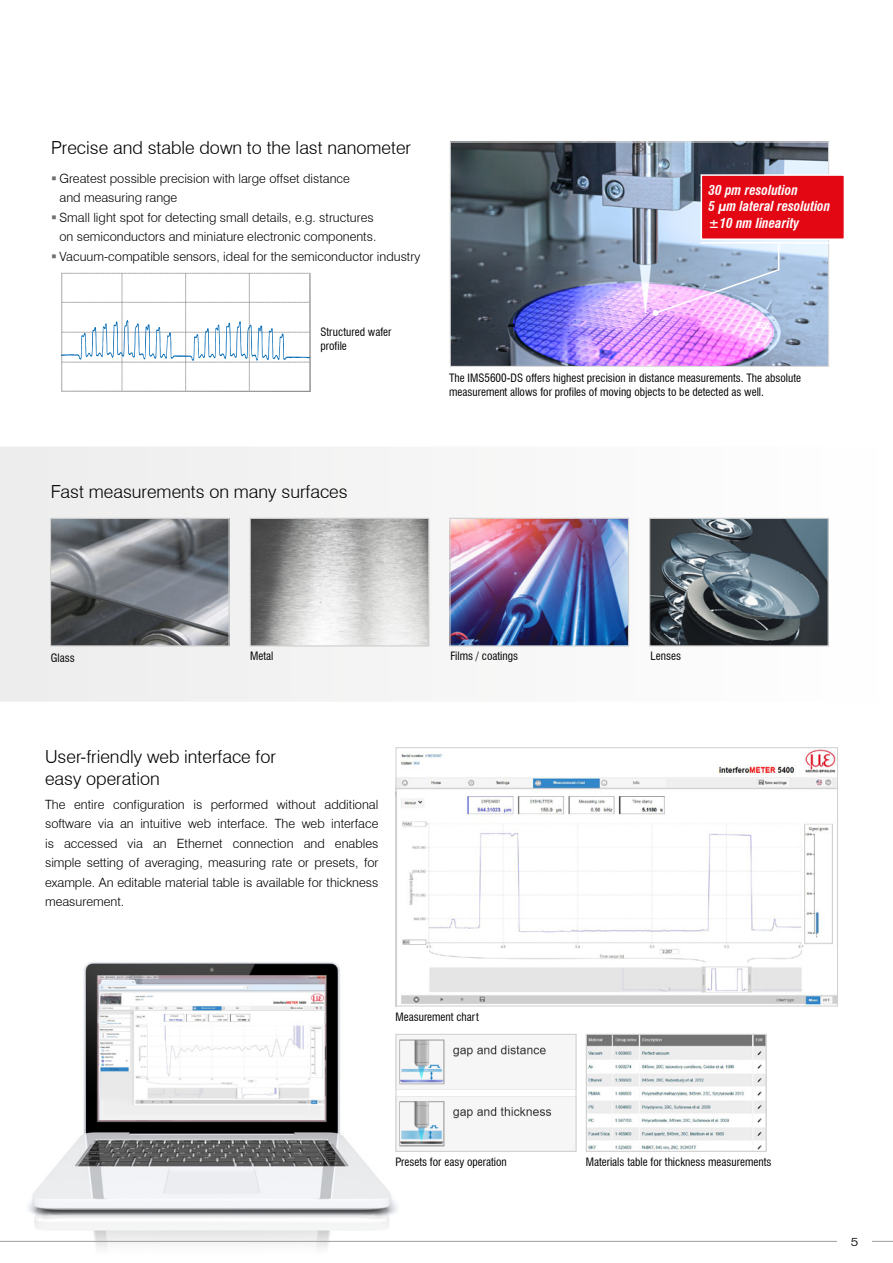
<style>
.page{position:relative;width:893px;height:1263px;background:#fff}
.page>*{position:absolute;margin:0;border:0;box-sizing:border-box;transform-origin:0 0}
.t1{font:300 18px/22.5px "Swiss 721 BT";color:#000}
.t2{font:italic 700 condensed 13.5px/16.5px "Swiss 721 BT";color:#fff}
.t3{font:300 12.75px/19.5px "Swiss 721 BT";color:#000;text-align:justify}
.t4{font:300 12px "Swiss 721 BT";color:#000;scale:1.18 1}
.t5{font:condensed 11.25px/14.2px "Swiss 721 BT";color:#000}
</style>
<div class="page">
<div style="left:0;top:447px;width:829px;height:255px;background:#f5f5f5"></div>
<img style="left:18px;top:962px;width:411px;height:287px">
<img style="left:397px;top:749px;width:439px;height:255px">
<div style="left:395px;top:747px;width:443px;height:259px;border:1px solid #d0d0d0"></div>
<img style="left:588px;top:1036px;width:177px;height:114px">
<div style="left:586px;top:1034px;width:181px;height:118px;border:1px solid #d0d0d0"></div>
<img style="left:397px;top:1036px;width:177px;height:114px">
<div style="left:395px;top:1034px;width:181px;height:118px;border:1px solid #d0d0d0"></div>
<img style="left:451px;top:520px;width:176px;height:124px">
<div style="left:449px;top:518px;width:180px;height:128px;border:1px solid #d0d0d0"></div>
<img style="left:651px;top:520px;width:176px;height:124px">
<div style="left:649px;top:518px;width:180px;height:128px;border:1px solid #d0d0d0"></div>
<img style="left:252px;top:520px;width:175px;height:124px">
<div style="left:250px;top:518px;width:179px;height:128px;border:1px solid #d0d0d0"></div>
<img style="left:52px;top:520px;width:176px;height:124px">
<div style="left:50px;top:518px;width:180px;height:128px;border:1px solid #d0d0d0"></div>
<img style="left:452px;top:143px;width:375px;height:222px">
<div style="left:450px;top:141px;width:379px;height:226px;border:1px solid #dadada"></div>
<svg style="left:61px;top:273px;width:249px;height:119px"></svg>
<svg style="left:653px;top:242px;width:127px;height:74px;background:#b8badc"></svg>
<div style="left:701px;top:175px;width:143px;height:64px;background:#e30613"></div>
<div style="left:701px;top:174px;width:144px;height:66px;border:2px solid #fff"></div>
<hr style="left:701px;top:242px;width:144px;height:2px;background:#fff">
<hr style="left:0;top:1241px;width:893px;height:1px;background:#9d9d9c">
<div style="left:838px;top:1220px;width:34px;height:43px;background:#fff"></div>
<h1 class="t1" style="left:51px;top:136px;width:362px">Precise and stable down to the last nanometer</h1>
<p class="t3" style="left:60px;top:168px;width:362px;text-align:left">Greatest possible precision with large offset distance<br>and measuring range<br>Small light spot for detecting small details, e.g. structures<br>on semiconductors and miniature electronic components.<br>Vacuum-compatible sensors, ideal for the semiconductor industry</p>
<p class="t5" style="left:320px;top:325px;width:73px">Structured wafer profile</p>
<p class="t2" style="left:708px;top:181px;width:123px">30 pm resolution<br>5 µm lateral resolution ±10 nm linearity</p>
<p class="t5" style="left:449px;top:371px;width:353px">The IMS5600-DS offers highest precision in distance measurements. The absolute measurement allows for profiles of moving objects to be detected as well.</p>
<h1 class="t1" style="left:51px;top:481px;width:298px">Fast measurements on many surfaces</h1>
<p class="t5" style="left:51px;top:651px;width:25px">Glass</p>
<p class="t5" style="left:250px;top:648px;width:25px">Metal</p>
<p class="t5" style="left:450px;top:648px;width:69px">Films / coatings</p>
<p class="t5" style="left:651px;top:648px;width:32px">Lenses</p>
<h1 class="t1" style="left:45px;top:745px;width:232px">User-friendly web interface for easy operation</h1>
<p class="t3" style="left:45px;top:794px;width:335px">The entire configuration is performed without additional software via an intuitive web interface. The web interface is accessed via an Ethernet connection and enables simple setting of averaging, measuring rate or presets, for example. An editable material table is available for thickness measurement.</p>
<p class="t5" style="left:395px;top:1009px;width:85px">Measurement chart</p>
<p class="t5" style="left:395px;top:1154px;width:113px">Presets for easy operation</p>
<p class="t5" style="left:586px;top:1154px;width:187px">Materials table for thickness measurements</p>
<p class="t4" style="left:851px;top:1235px;width:8px">5</p>
</div>
